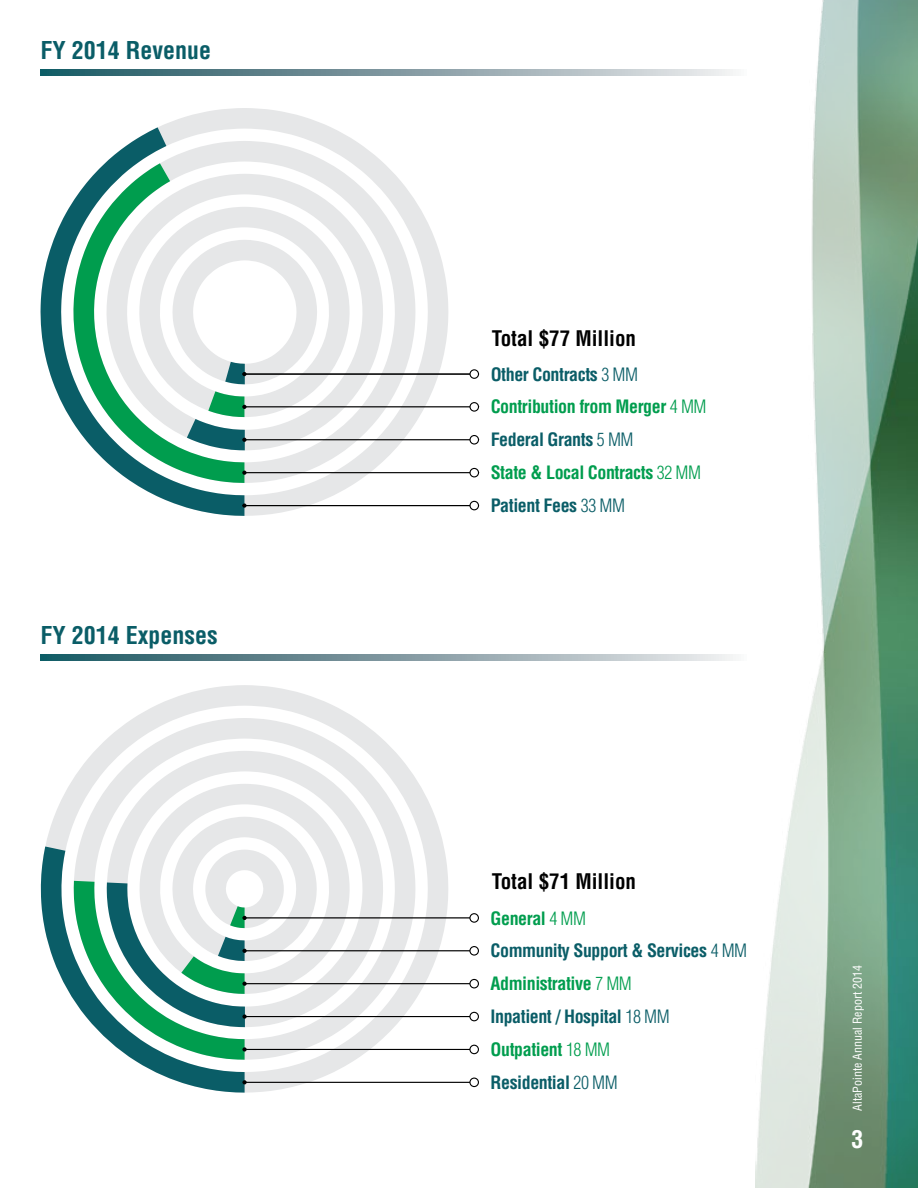
<style>
.page{position:relative;width:918px;height:1188px;background:#fff}
.page>*{position:absolute;margin:0;border:0;box-sizing:border-box;transform-origin:0 0}
.t1{font:700 condensed 24px "Helvetica";color:#0a5d67}
.t2{font:700 condensed 24px "Helvetica";color:#fff}
.t3{font:700 condensed 21px "Helvetica";color:#000}
.t4{font:700 condensed 18px/32.8px "Helvetica";letter-spacing:-.025em;color:#0a5d67}
.t5{font:700 condensed 18px/32.8px "Helvetica";letter-spacing:-.025em;color:#009d4e}
.t6{font:condensed 12px "Helvetica";color:#fff}
.s1{font-weight:300}
.s2{color:#0a5d67}
.s3{font-weight:300;color:#0a5d67}
.s4{color:#009d4e}
.s5{font-weight:300;color:#009d4e}
</style>
<div class="page">
<img style="left:755px;top:0;width:163px;height:1188px">
<svg style="left:159px;top:108px;width:289px;height:408px;fill:#eaebec"></svg>
<svg style="left:40px;top:127px;width:204px;height:389px"></svg>
<hr style="left:244px;top:505px;width:231px;height:1px;background:#000">
<svg style="left:469px;top:501px;width:10px;height:9px"></svg>
<svg style="left:242px;top:503px;width:5px;height:5px"></svg>
<hr style="left:244px;top:439px;width:231px;height:1px;background:#000">
<svg style="left:469px;top:435px;width:10px;height:10px"></svg>
<hr style="left:244px;top:472px;width:231px;height:1px;background:#000">
<svg style="left:469px;top:468px;width:10px;height:9px"></svg>
<svg style="left:242px;top:471px;width:5px;height:4px"></svg>
<hr style="left:244px;top:406px;width:231px;height:1px;background:#000">
<svg style="left:469px;top:402px;width:10px;height:10px"></svg>
<svg style="left:187px;top:391px;width:60px;height:59px"></svg>
<hr style="left:244px;top:374px;width:231px;height:1px;background:#000">
<svg style="left:469px;top:369px;width:10px;height:10px"></svg>
<svg style="left:172px;top:240px;width:145px;height:144px"></svg>
<svg style="left:40px;top:70px;width:693px;height:5px;background:#809ca3"></svg>
<svg style="left:40px;top:655px;width:693px;height:5px;background:#809ca3"></svg>
<svg style="left:45px;top:685px;width:403px;height:408px"></svg>
<svg style="left:40px;top:847px;width:205px;height:246px"></svg>
<hr style="left:244px;top:1082px;width:230px;height:1px;background:#000">
<svg style="left:469px;top:1078px;width:10px;height:9px"></svg>
<svg style="left:242px;top:1080px;width:5px;height:4px"></svg>
<hr style="left:244px;top:1016px;width:230px;height:1px;background:#000">
<svg style="left:469px;top:1012px;width:10px;height:9px"></svg>
<hr style="left:244px;top:1049px;width:230px;height:1px;background:#000">
<svg style="left:469px;top:1045px;width:10px;height:9px"></svg>
<hr style="left:244px;top:983px;width:230px;height:1px;background:#000">
<svg style="left:469px;top:979px;width:10px;height:9px"></svg>
<hr style="left:244px;top:950px;width:230px;height:1px;background:#000">
<svg style="left:469px;top:946px;width:10px;height:10px"></svg>
<hr style="left:244px;top:917px;width:230px;height:1px;background:#000">
<svg style="left:469px;top:913px;width:10px;height:10px"></svg>
<svg style="left:74px;top:817px;width:243px;height:243px"></svg>
<h1 class="t1" style="left:40px;top:35px;width:172px">FY 2014 Revenue</h1>
<h1 class="t1" style="left:40px;top:620px;width:179px">FY 2014 Expenses</h1>
<p class="t3" style="left:492px;top:326px;width:146px">Total $77 Million</p>
<p class="t4" style="left:491px;top:358px;width:149px">Other Contracts <span class="s1">3 MM</span></p>
<p class="t5" style="left:491px;top:390px;width:217px">Contribution from Merger <span class="s1">4 MM</span></p>
<p class="t5" style="left:491px;top:423px;width:212px"><span class="s2">Federal Grants</span> <span class="s3">5 MM<br></span>State &amp; Local Contracts <span class="s1">32 MM</span></p>
<p class="t4" style="left:491px;top:489px;width:136px">Patient Fees <span class="s1">33 MM</span></p>
<p class="t3" style="left:492px;top:868px;width:146px">Total $71 Million</p>
<p class="t5" style="left:491px;top:901px;width:97px">General <span class="s1">4 MM</span></p>
<p class="t4" style="left:491px;top:934px;width:258px">Community Support &amp; Services <span class="s1">4 MM</span></p>
<p class="t5" style="left:491px;top:967px;width:143px">Administrative <span class="s1">7 MM</span></p>
<p class="t4" style="left:491px;top:1000px;width:181px">Inpatient / Hospital <span class="s1">18 MM<br></span><span class="s4">Outpatient</span> <span class="s5">18 MM</span></p>
<p class="t4" style="left:491px;top:1066px;width:129px">Residential <span class="s1">20 MM</span></p>
<p class="t6" style="left:850px;top:1111px;width:147px;rotate:-90deg">AltaPointe Annual Report 2014</p>
<h1 class="t2" style="left:851px;top:1124px;width:13px">3</h1>
</div>
